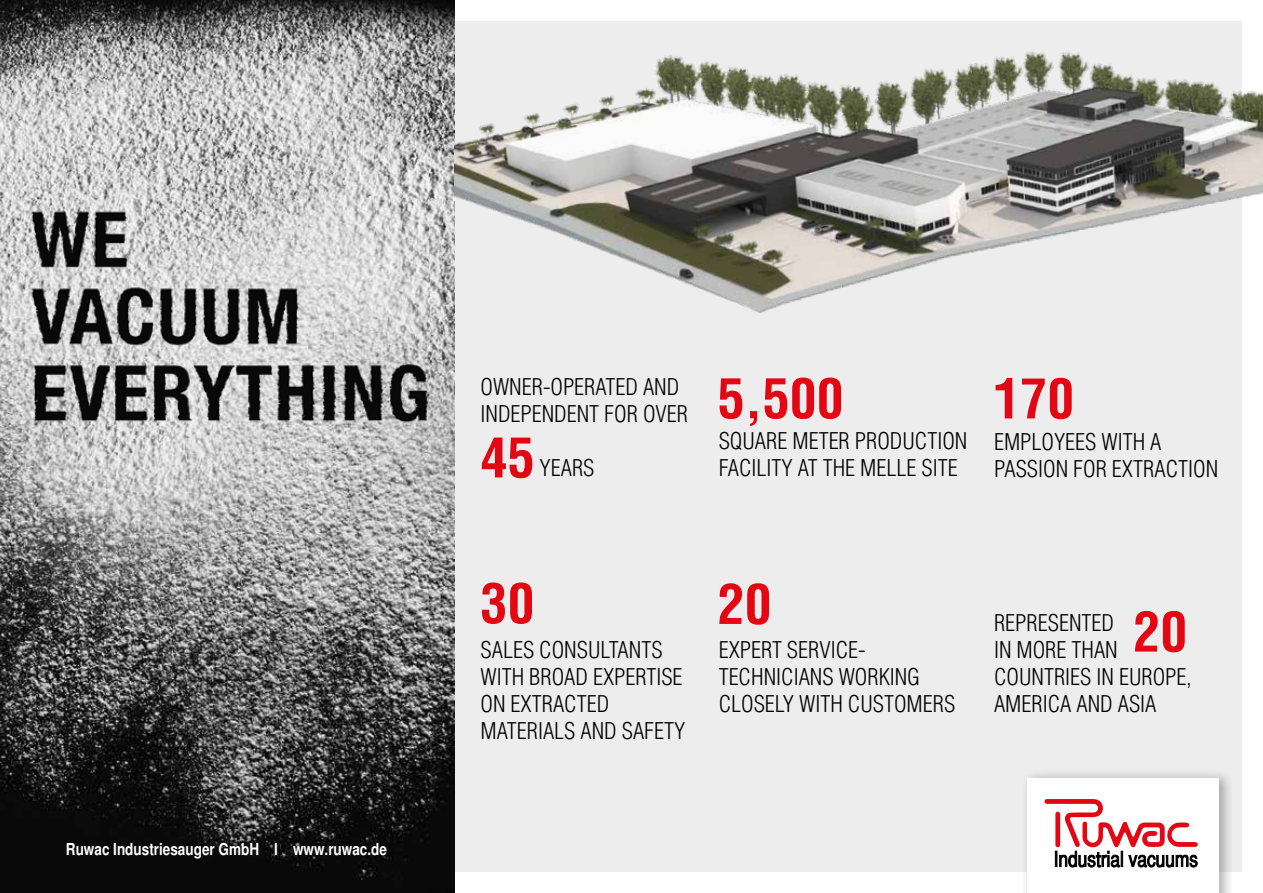
<style>
.page{position:relative;width:1263px;height:893px;background:#fff}
.page>*{position:absolute;margin:0;border:0;box-sizing:border-box;transform-origin:0 0}
.t1{font:700 condensed 54px "Helvetica";color:#e30613}
.t2{font:300 condensed 22.5px/27px "Helvetica";color:#000}
.t3{font:700 condensed 16.5px "Helvetica";color:#fff}
</style>
<div class="page">
<div style="left:21px;top:21px;width:1221px;height:851px;background:#ededed"></div>
<div style="left:1021px;top:769px;width:213px;height:124px;background:#000;opacity:.3"></div>
<div style="left:1027px;top:778px;width:192px;height:115px;background:#fff"></div>
<svg style="left:1044px;top:799px;width:154px;height:68px"></svg>
<img style="left:0;top:0;width:454px;height:893px">
<img style="left:0;top:136px;width:452px;height:331px">
<img style="left:454px;top:0;width:809px;height:336px">
<p class="t3" style="left:66px;top:839px;width:323px">Ruwac Industriesauger GmbH I www.ruwac.de</p>
<p class="t2" style="left:480px;top:374px;width:209px">OWNER-OPERATED AND<br>INDEPENDENT FOR OVER</p>
<h1 class="t1" style="left:480px;top:424px;width:55px">45</h1>
<p class="t2" style="left:539px;top:455px;width:56px">YEARS</p>
<h1 class="t1" style="left:718px;top:365px;width:127px">5,500</h1>
<p class="t2" style="left:719px;top:428px;width:250px">SQUARE METER PRODUCTION<br>FACILITY AT THE MELLE SITE</p>
<h1 class="t1" style="left:993px;top:365px;width:82px">170</h1>
<p class="t2" style="left:994px;top:429px;width:226px">EMPLOYEES WITH A<br>PASSION FOR EXTRACTION</p>
<h1 class="t1" style="left:480px;top:570px;width:55px">30</h1>
<p class="t2" style="left:480px;top:636px;width:206px">SALES CONSULTANTS<br>WITH BROAD EXPERTISE<br>ON EXTRACTED<br>MATERIALS AND SAFETY</p>
<h1 class="t1" style="left:718px;top:570px;width:55px">20</h1>
<p class="t2" style="left:719px;top:636px;width:238px">EXPERT SERVICE-<br>TECHNICIANS WORKING<br>CLOSELY WITH CUSTOMERS</p>
<h1 class="t1" style="left:1133px;top:598px;width:55px">20</h1>
<p class="t2" style="left:994px;top:609px;width:199px">REPRESENTED<br>IN MORE THAN<br>COUNTRIES IN EUROPE,<br>AMERICA AND ASIA</p>
</div>
